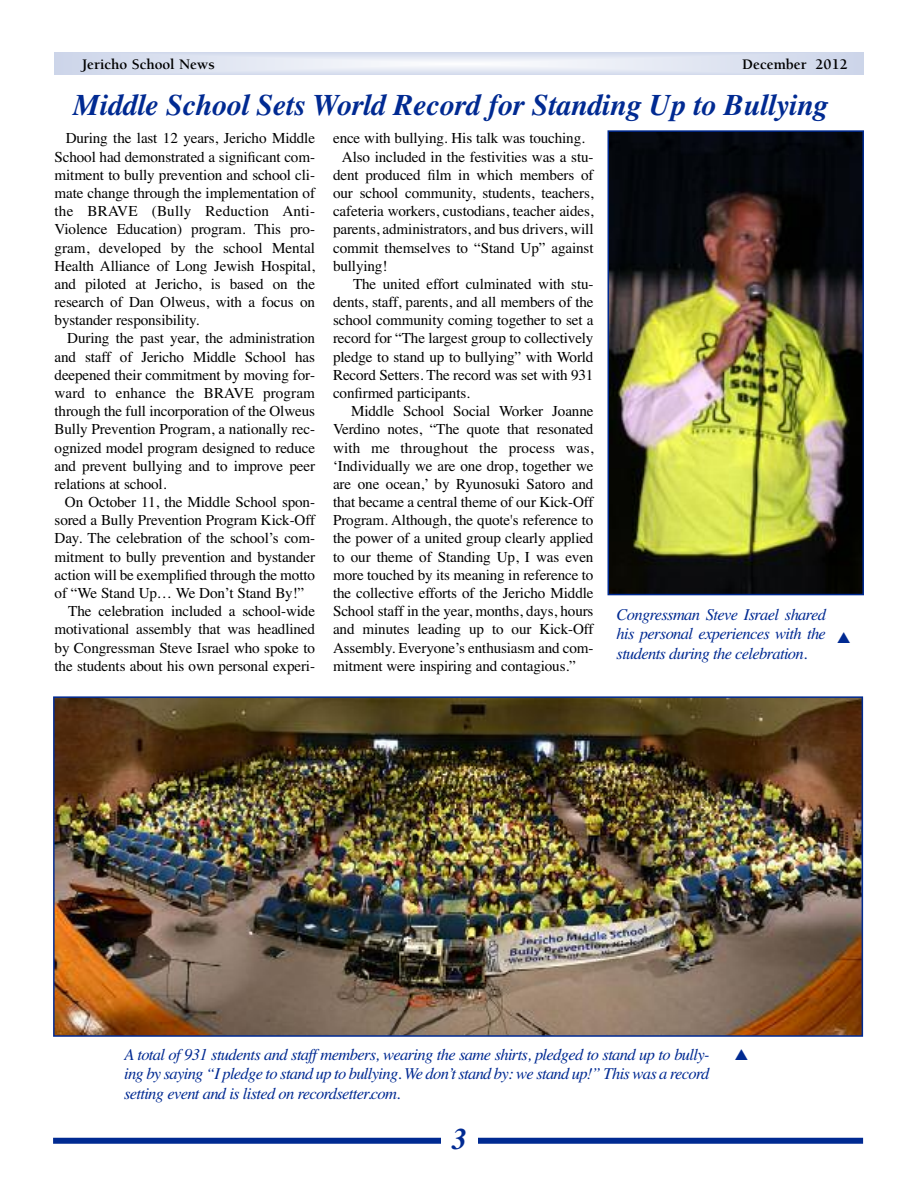
<style>
.page{position:relative;width:918px;height:1188px;background:#fff}
.page>*{position:absolute;margin:0;border:0;box-sizing:border-box;transform-origin:0 0}
.t1{font:italic 700 30px "Times";letter-spacing:-.01em;color:#002a92}
.t2{font:italic 16.5px/19.8px "Times";letter-spacing:-.04em;color:#002a92;text-align:justify}
.t3{font:15.15px/18.1px "Times";letter-spacing:-.01em;color:#000;text-align:justify}
.t4{font:15.15px "Times";letter-spacing:.01em;color:#000}
.t5{font:700 15px "Berkeley";color:#000}
</style>
<div class="page">
<svg style="left:54px;top:52px;width:810px;height:22px;background:#dee3f1"></svg>
<div style="left:53px;top:1138px;width:810px;height:6px;background:#002a92"></div>
<div style="left:441px;top:1127px;width:37px;height:27px;background:#fff"></div>
<img style="left:56px;top:699px;width:804px;height:335px">
<div style="left:53px;top:696px;width:810px;height:341px;border:2px solid #002a92"></div>
<img style="left:611px;top:133px;width:250px;height:459px">
<div style="left:608px;top:130px;width:256px;height:465px;border:2px solid #002a92"></div>
<p class="t5" style="left:82px;top:59px;width:134px">Jericho School News</p>
<p class="t5" style="left:742px;top:59px;width:107px">December 2012</p>
<h1 class="t1" style="left:73px;top:87px;width:757px">Middle School Sets World Record for Standing Up to Bullying</h1>
<p class="t3" style="left:55px;top:129px;width:262px;text-indent:11px">During the last 12 years, Jericho Middle School had demonstrated a significant com&shy;mitment to bully prevention and school cli&shy;mate change through the implementation of the BRAVE (Bully Reduction Anti-Violence Education) program. This pro&shy;gram, developed by the school Mental Health Alliance of Long Jewish Hospital, and piloted at Jericho, is based on the research of Dan Olweus, with a focus on bystander responsibility.</p>
<p class="t3" style="left:55px;top:329px;width:262px;text-indent:13px">During the past year, the administration and staff of Jericho Middle School has deepened their commitment by moving for&shy;ward to enhance the BRAVE program through the full incorporation of the Olweus Bully Prevention Program, a nationally rec&shy;ognized model program designed to reduce and prevent bullying and to improve peer relations at school.</p>
<p class="t3" style="left:65px;top:493px;width:252px">On October 11, the Middle School spon-</p>
<p class="t3" style="left:55px;top:511px;width:262px">sored a Bully Prevention Program Kick-Off</p>
<p class="t3" style="left:55px;top:529px;width:262px">Day. The celebration of the school’s com-</p>
<p class="t3" style="left:55px;top:547px;width:262px">mitment to bully prevention and bystander</p>
<p class="t3" style="left:55px;top:565px;width:262px">action will be exemplified through the motto</p>
<p class="t3" style="left:55px;top:584px;width:251px">of “We Stand Up… We Don’t Stand By!”</p>
<p class="t3" style="left:68px;top:602px;width:248px">The celebration included a school-wide</p>
<p class="t3" style="left:55px;top:620px;width:262px">motivational assembly that was headlined</p>
<p class="t3" style="left:55px;top:638px;width:262px">by Congressman Steve Israel who spoke to</p>
<p class="t3" style="left:55px;top:656px;width:262px">the students about his own personal experi-</p>
<p class="t3" style="left:333px;top:129px;width:253px">ence with bullying. His talk was touching.</p>
<p class="t3" style="left:342px;top:147px;width:253px">Also included in the festivities was a stu-</p>
<p class="t3" style="left:333px;top:166px;width:262px">dent produced film in which members of</p>
<p class="t3" style="left:333px;top:184px;width:262px">our school community, students, teachers,</p>
<p class="t3" style="left:333px;top:202px;width:262px">cafeteria workers, custodians, teacher aides,</p>
<p class="t3" style="left:333px;top:220px;width:262px">parents, administrators, and bus drivers, will</p>
<p class="t3" style="left:333px;top:238px;width:262px">commit themselves to “Stand Up” against</p>
<p class="t3" style="left:333px;top:256px;width:56px">bullying!</p>
<p class="t3" style="left:353px;top:275px;width:242px">The united effort culminated with stu-</p>
<p class="t3" style="left:333px;top:293px;width:262px">dents, staff, parents, and all members of the</p>
<p class="t3" style="left:333px;top:311px;width:262px">school community coming together to set a</p>
<p class="t3" style="left:333px;top:329px;width:262px">record for “The largest group to collectively</p>
<p class="t3" style="left:333px;top:347px;width:262px">pledge to stand up to bullying” with World</p>
<p class="t3" style="left:333px;top:366px;width:262px">Record Setters. The record was set with 931</p>
<p class="t3" style="left:333px;top:384px;width:138px">confirmed participants.</p>
<p class="t3" style="left:351px;top:402px;width:244px">Middle School Social Worker Joanne</p>
<p class="t3" style="left:333px;top:420px;width:262px">Verdino notes, “The quote that resonated</p>
<p class="t4" style="left:333px;top:438px;width:262px">with me throughout the process was,</p>
<p class="t3" style="left:333px;top:456px;width:262px">‘Individually we are one drop, together we</p>
<p class="t3" style="left:333px;top:475px;width:262px">are one ocean,’ by Ryunosuki Satoro and</p>
<p class="t3" style="left:333px;top:493px;width:262px">that became a central theme of our Kick-Off</p>
<p class="t3" style="left:333px;top:511px;width:262px">Program. Although, the quote's reference to</p>
<p class="t3" style="left:333px;top:529px;width:262px">the power of a united group clearly applied</p>
<p class="t3" style="left:333px;top:547px;width:262px">to our theme of Standing Up, I was even</p>
<p class="t3" style="left:333px;top:565px;width:262px">more touched by its meaning in reference to</p>
<p class="t3" style="left:333px;top:584px;width:262px">the collective efforts of the Jericho Middle</p>
<p class="t3" style="left:333px;top:602px;width:262px">School staff in the year, months, days, hours</p>
<p class="t3" style="left:333px;top:620px;width:262px">and minutes leading up to our Kick-Off</p>
<p class="t3" style="left:333px;top:638px;width:262px">Assembly. Everyone’s enthusiasm and com-</p>
<p class="t3" style="left:333px;top:656px;width:244px">mitment were inspiring and contagious.”</p>
<p class="t2" style="left:617px;top:604px;width:211px">Congressman Steve Israel shared his personal experiences with the students during the celebration.</p>
<p class="t2" style="left:124px;top:1044px;width:587px">A total of 931 students and staff members, wearing the same shirts, pledged to stand up to bully&shy;ing by saying “I pledge to stand up to bullying. We don’t stand by: we stand up!” This was a record setting event and is listed on recordsetter.com.</p>
<h1 class="t1" style="left:452px;top:1121px;width:16px">3</h1>
</div>
